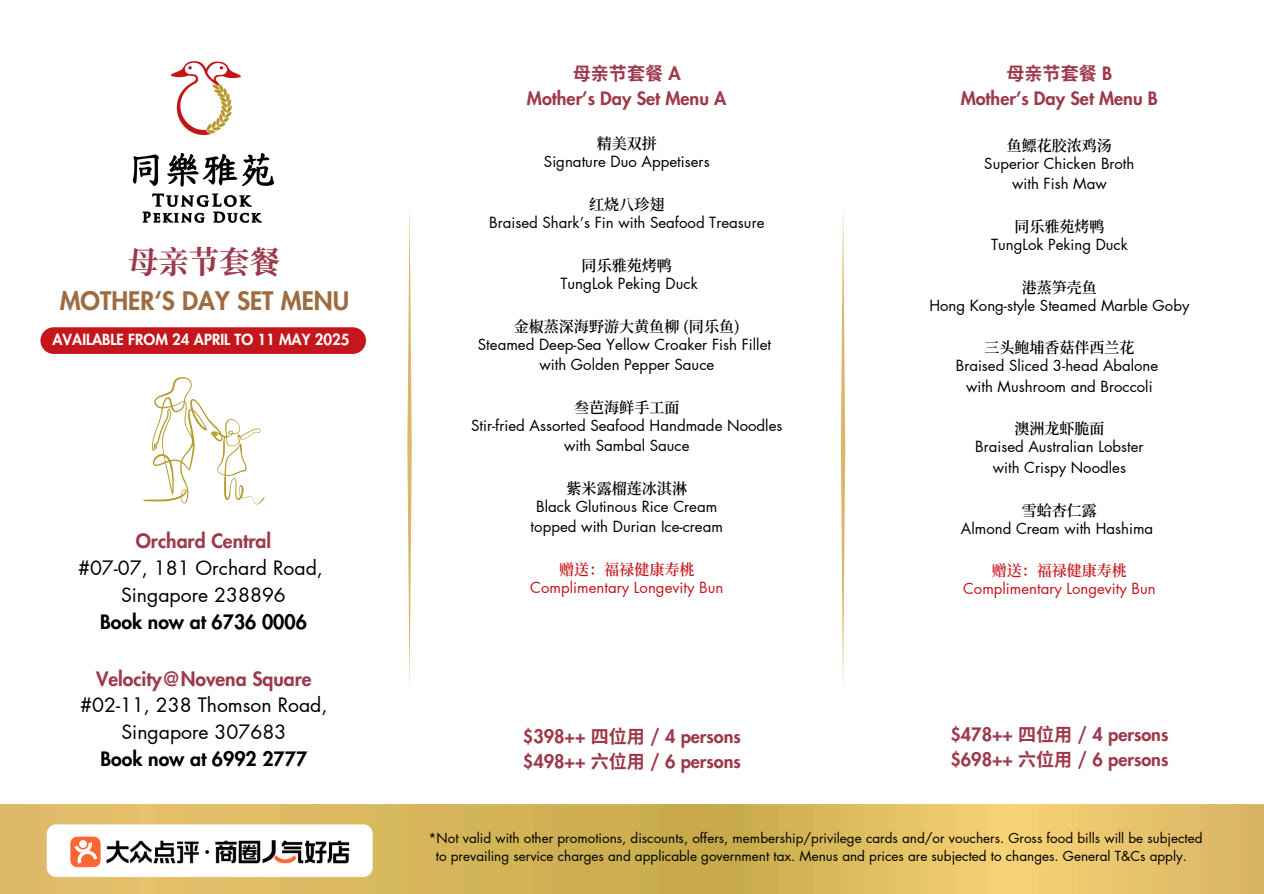
<style>
.page{position:relative;width:1264px;height:894px;background:#fff}
.page>*{position:absolute;margin:0;border:0;box-sizing:border-box;transform-origin:0 0}
.t1{font:700 30.3px "Source Han Serif SC";color:#9d394b}
.t2{font:800 24.9px "Futura LT Pro";color:#9f6c42}
.t3{font:19.35px/26.7px "Futura LT Pro";color:#000;text-align:center}
.t4{font:800 18px "Futura LT Pro";color:#9d394b}
.t5{font:700 18px "Noto Sans CJ Ksc";color:#9d394b}
.t6{font:15px/18px "Futura LT Pro";color:#000;text-align:center}
.t7{font:15px "Futura LT Pro";color:#c4161c}
.t8{font:800 15px "Futura LT Pro";color:#fffdfd}
.t9{font:600 15px "Source Han Serif SC";color:#c4161c}
.t10{font:13.5px/18px "Futura LT Pro";color:#000}
.s1{font-weight:800;color:#9d394b}
.s2{font-weight:800}
.s3{font-family:"Futura LT Pro";font-weight:800}
.s4{font-family:"Source Han Serif SC";font-weight:600}
.s5{font-family:"Noto Sans CJ Ksc";font-weight:700}
</style>
<div class="page">
<svg style="left:407px;top:208px;width:5px;height:478px"></svg>
<svg style="left:840px;top:208px;width:5px;height:478px"></svg>
<img style="left:132px;top:61px;width:143px;height:162px">
<img style="left:0;top:804px;width:1263px;height:89px">
<svg style="left:143px;top:377px;width:121px;height:127px"></svg>
<img style="left:21px;top:808px;width:367px;height:80px">
<svg style="left:40px;top:327px;width:326px;height:27px;background:#c51d22"></svg>
<h6 class="t1" style="left:128px;top:238px;width:153px">母亲节套餐</h6>
<h6 class="t2" style="left:60px;top:289px;width:291px">MOTHER‘S DAY SET MENU</h6>
<h6 class="t8" style="left:52px;top:332px;width:299px">AVAILABLE FROM 24 APRIL TO 11 MAY 2025</h6>
<h6 class="t3" style="left:78px;top:528px;width:246px"><span class="s1">Orchard Central<br></span>#07-07, 181 Orchard Road,<br>Singapore 238896<br><span class="s2">Book now at 6736 0006</span></h6>
<h6 class="t3" style="left:80px;top:665px;width:249px"><span class="s1">Velocity@Novena Square </span>#02-11, 238 Thomson Road,<br>Singapore 307683<br><span class="s2">Book now at 6992 2777</span></h6>
<h3 class="t5" style="left:573px;top:59px;width:109px">母亲节套餐 <span class="s3">A</span></h3>
<p class="t4" style="left:527px;top:90px;width:201px">Mother’s Day Set Menu A</p>
<p class="t6" style="left:544px;top:135px;width:167px"><span class="s4">精美双拼<br></span>Signature Duo Appetisers</p>
<h1 class="t6" style="left:489px;top:196px;width:277px"><span class="s4">红烧八珍翅<br></span>Braised Shark’s Fin with Seafood Treasure</h1>
<h2 class="t6" style="left:560px;top:257px;width:139px"><span class="s4">同乐雅苑烤鸭<br></span>TungLok Peking Duck</h2>
<h5 class="t6" style="left:478px;top:318px;width:295px"><span class="s4">金椒蒸深海野游大黄鱼柳 (同乐鱼)<br></span>Steamed Deep-Sea Yellow Croaker Fish Fillet</h5>
<h5 class="t6" style="left:539px;top:356px;width:176px">with Golden Pepper Sauce</h5>
<p class="t6" style="left:471px;top:399px;width:313px"><span class="s4">叁芭海鲜手工面<br></span>Stir-fried Assorted Seafood Handmade Noodles</p>
<p class="t6" style="left:564px;top:437px;width:127px">with Sambal Sauce</p>
<h4 class="t6" style="left:536px;top:480px;width:182px"><span class="s4">紫米露榴莲冰淇淋<br></span>Black Glutinous Rice Cream</h4>
<h4 class="t6" style="left:530px;top:518px;width:194px">topped with Durian Ice-cream</h4>
<h4 class="t9" style="left:559px;top:557px;width:137px">赠送：福禄健康寿桃</h4>
<p class="t7" style="left:530px;top:580px;width:195px">Complimentary Longevity Bun</p>
<p class="t4" style="left:523px;top:728px;width:219px">$398++ <span class="s5">四位用</span> / 4 persons</p>
<h3 class="t4" style="left:523px;top:752px;width:219px">$498++ <span class="s5">六位用</span> / 6 persons</h3>
<h3 class="t5" style="left:1006px;top:59px;width:107px">母亲节套餐 <span class="s3">B</span></h3>
<p class="t4" style="left:960px;top:90px;width:199px">Mother’s Day Set Menu B</p>
<h6 class="t6" style="left:984px;top:137px;width:152px"><span class="s4">鱼鳔花胶浓鸡汤<br></span>Superior Chicken Broth</h6>
<h6 class="t6" style="left:1012px;top:175px;width:96px">with Fish Maw</h6>
<h6 class="t6" style="left:991px;top:218px;width:138px"><span class="s4">同乐雅苑烤鸭<br></span>TungLok Peking Duck</h6>
<h6 class="t6" style="left:929px;top:278px;width:262px"><span class="s4">港蒸笋壳鱼<br></span>Hong Kong-style Steamed Marble Goby</h6>
<h6 class="t6" style="left:955px;top:339px;width:204px"><span class="s4">三头鲍埔香菇伴西兰花<br></span>Braised Sliced 3-head Abalone</h6>
<h6 class="t6" style="left:966px;top:377px;width:188px">with Mushroom and Broccoli</h6>
<h6 class="t6" style="left:975px;top:420px;width:170px"><span class="s4">澳洲龙虾脆面<br></span>Braised Australian Lobster</h6>
<h6 class="t6" style="left:992px;top:458px;width:135px">with Crispy Noodles</h6>
<h6 class="t6" style="left:960px;top:501px;width:194px"><span class="s4">雪蛤杏仁露<br></span>Almond Cream with Hashima</h6>
<h6 class="t9" style="left:991px;top:559px;width:136px">赠送：福禄健康寿桃</h6>
<p class="t7" style="left:963px;top:582px;width:194px">Complimentary Longevity Bun</p>
<p class="t4" style="left:950px;top:726px;width:219px">$478++ <span class="s5">四位用</span> / 4 persons</p>
<h6 class="t4" style="left:950px;top:751px;width:219px">$698++ <span class="s5">六位用</span> / 6 persons</h6>
<h6 class="t10" style="left:436px;top:829px;width:768px;text-indent:-7px">*Not valid with other promotions, discounts, offers, membership/privilege cards and/or vouchers. Gross food bills will be subjected to prevailing service charges and applicable government tax. Menus and prices are subjected to changes. General T&amp;Cs apply.</h6>
</div>
